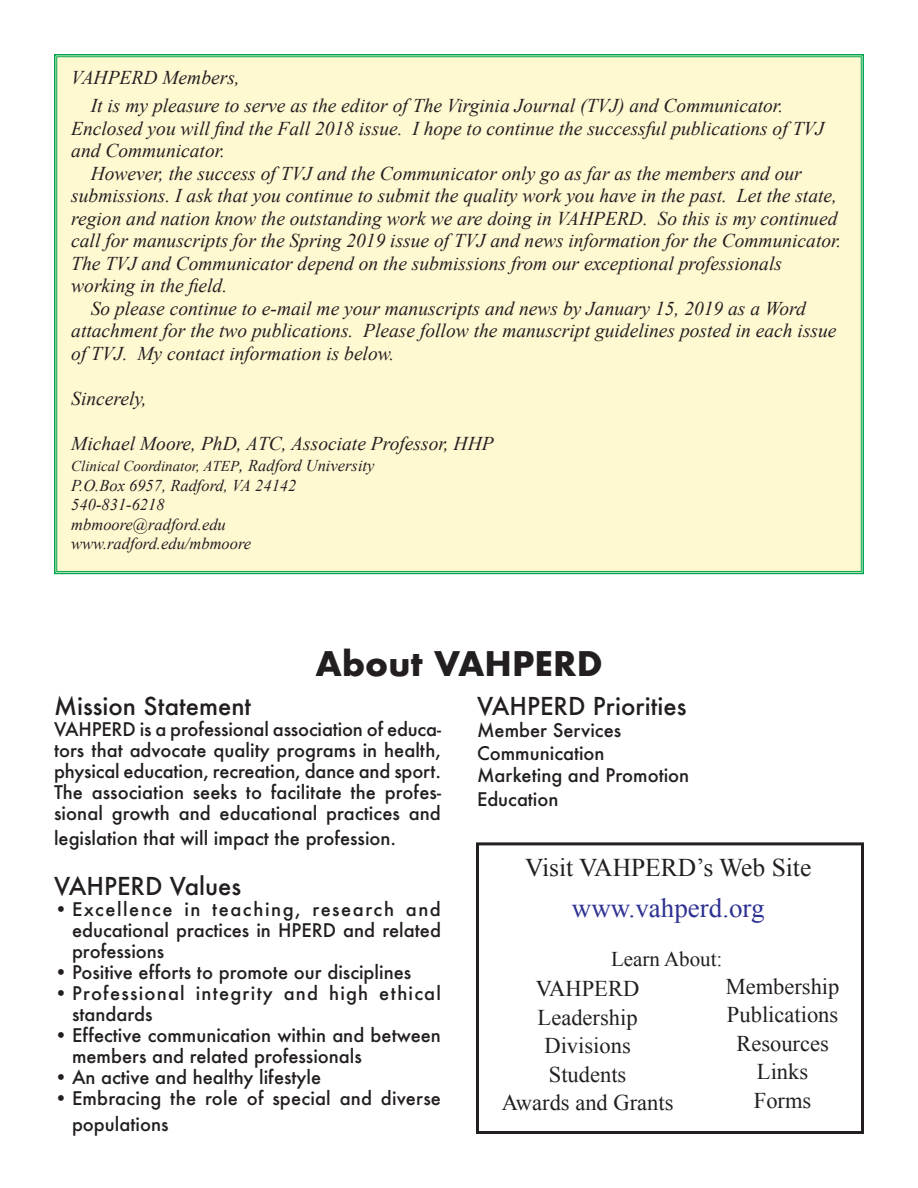
<style>
.page{position:relative;width:918px;height:1188px;background:#fff}
.page>*{position:absolute;margin:0;border:0;box-sizing:border-box;transform-origin:0 0}
.t1{font:700 33px "Futura";color:#231f20}
.t2{font:27px "Times New Roman";color:#2e3192}
.t3{font:25.5px "Times New Roman";color:#231f20}
.t4{font:500 24px "Futura";color:#231f20}
.t5{font:22.5px/28.5px "Times New Roman";color:#231f20;text-align:center}
.t6{font:21px "Times New Roman";color:#231f20}
.t7{font:italic 19.5px/28.5px "Times New Roman";color:#231f20}
.t8{font:500 18.3px/21px "Futura";color:#231f20}
.t9{font:500 18.3px/21px "Futura";letter-spacing:.065em;color:#231f20}
.t10{font:italic 16.5px/19.5px "Times New Roman";color:#231f20}
.t11{font:italic 15px "Times New Roman";color:#231f20}
.s1{font-size:18px}
.s2{font-size:16.5px}
</style>
<div class="page">
<div style="left:54px;top:54px;width:810px;height:521px;background:#fff9d2"></div>
<div style="left:476px;top:842px;width:388px;height:292px;border:3px solid #231f20"></div>
<p class="t7" style="left:91px;top:63px;width:694px;text-indent:-20px">VAHPERD Members,<br>It is my pleasure to serve as the editor of The Virginia Journal (TVJ) and Communicator.</p>
<p class="t7" style="left:71px;top:117px;width:754px;line-height:22.5px">Enclosed you will find the Fall 2018 issue. I hope to continue the successful publications of TVJ and Communicator.</p>
<p class="t7" style="left:91px;top:158px;width:713px">However, the success of TVJ and the Communicator only go as far as the members and our</p>
<p class="t7" style="left:71px;top:181px;width:767px">submissions. I ask that you continue to submit the quality work you have in the past. Let the state,</p>
<p class="t7" style="left:71px;top:203px;width:768px">region and nation know the outstanding work we are doing in VAHPERD. So this is my continued</p>
<p class="t7" style="left:71px;top:226px;width:772px">call for manuscripts for the Spring 2019 issue of TVJ and news information for the Communicator.</p>
<p class="t7" style="left:71px;top:248px;width:712px">The TVJ and Communicator depend on the submissions from our exceptional professionals</p>
<p class="t7" style="left:71px;top:271px;width:157px">working in the field.</p>
<p class="t7" style="left:91px;top:293px;width:717px">So please continue to e-mail me your manuscripts and news by January 15, 2019 as a Word</p>
<p class="t7" style="left:71px;top:316px;width:767px">attachment for the two publications. Please follow the manuscript guidelines posted in each issue</p>
<p class="t7" style="left:71px;top:338px;width:324px">of TVJ. My contact information is below.</p>
<p class="t7" style="left:71px;top:383px;width:77px">Sincerely,</p>
<p class="t7" style="left:71px;top:429px;width:424px">Michael Moore, PhD, ATC, Associate Professor, HHP</p>
<p class="t11" style="left:71px;top:456px;width:305px">Clinical Coordinator, ATEP<span class="s1">,</span> <span class="s2">Radford University</span></p>
<p class="t10" style="left:71px;top:475px;width:227px">P.O.Box 6957, Radford, VA 24142<br>540-831-6218 mbmoore@radford.edu www.radford.edu/mbmoore</p>
<h1 class="t1" style="left:315px;top:639px;width:289px">About VAHPERD</h1>
<p class="t4" style="left:54px;top:689px;width:199px">Mission Statement</p>
<p class="t8" style="left:54px;top:718px;width:389px;text-align:justify">VAHPERD is a professional association of educa&shy;tors that advocate quality programs in health, physical education, recreation, dance and sport.<br>The association seeks to facilitate the profes&shy;sional growth and educational practices and</p>
<p class="t8" style="left:54px;top:827px;width:344px">legislation that will impact the profession.</p>
<p class="t4" style="left:54px;top:870px;width:189px">VAHPERD Values</p>
<p class="t8" style="left:72px;top:899px;width:371px;text-align:justify;text-indent:-18px">• Excellence in teaching, research and educational practices in HPERD and related professions</p>
<p class="t8" style="left:54px;top:962px;width:359px">• Positive efforts to promote our disciplines</p>
<p class="t9" style="left:72px;top:983px;width:371px;text-indent:-18px">• Professional integrity and high ethical standards</p>
<p class="t8" style="left:72px;top:1025px;width:370px;text-indent:-18px">• Effective communication within and between members and related professionals</p>
<p class="t8" style="left:54px;top:1067px;width:269px">• An active and healthy lifestyle</p>
<p class="t8" style="left:72px;top:1086px;width:371px;line-height:25.2px;text-indent:-18px">• Embracing the role of special and diverse populations</p>
<p class="t4" style="left:477px;top:689px;width:211px">VAHPERD Priorities</p>
<p class="t8" style="left:477px;top:719px;width:214px;line-height:23px">Member Services<br>Communication<br>Marketing and Promotion<br>Education</p>
<h3 class="t3" style="left:525px;top:850px;width:288px">Visit VAHPERD’s Web Site</h3>
<h2 class="t2" style="left:572px;top:890px;width:194px">www.vahperd.org</h2>
<p class="t6" style="left:611px;top:945px;width:113px">Learn About:</p>
<p class="t5" style="left:502px;top:974px;width:173px">VAHPERD<br>Leadership<br>Divisions<br>Students<br>Awards and Grants</p>
<p class="t5" style="left:726px;top:972px;width:115px">Membership<br>Publications<br>Resources<br>Links<br>Forms</p>
</div>
